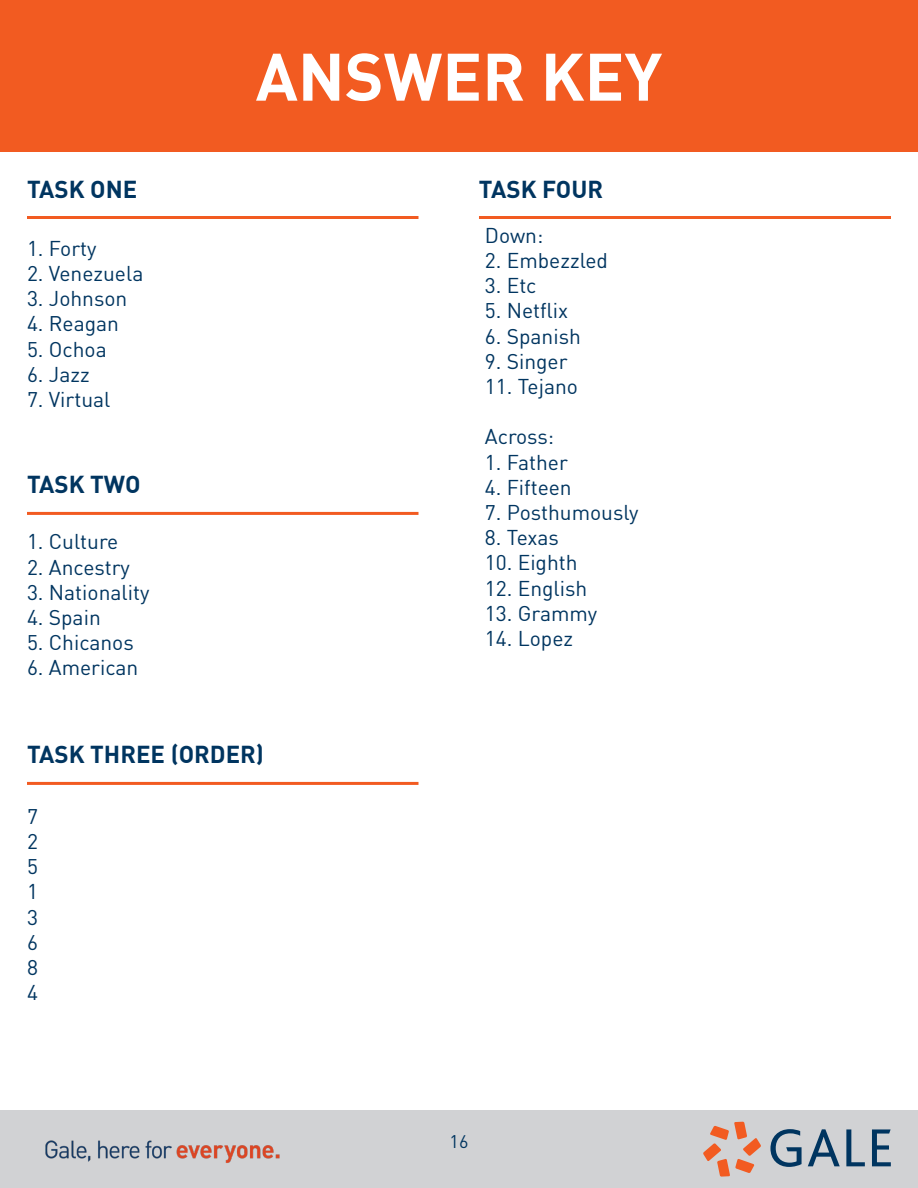
<style>
.page{position:relative;width:918px;height:1188px;background:#fff}
.page>*{position:absolute;margin:0;border:0;box-sizing:border-box;transform-origin:0 0}
.t1{font:700 66px "DIN";color:#fff}
.t2{font:700 24px "DIN";color:#003560}
.t3{font:21px "DIN";color:#003560}
.t4{font:18px "DIN";color:#003560}
</style>
<div class="page">
<div style="left:0;top:1110px;width:918px;height:78px;background:#d1d2d4"></div>
<svg style="left:703px;top:1122px;width:58px;height:55px"></svg>
<svg style="left:770px;top:1129px;width:32px;height:38px"></svg>
<svg style="left:808px;top:1129px;width:32px;height:37px"></svg>
<svg style="left:846px;top:1129px;width:19px;height:37px"></svg>
<svg style="left:872px;top:1129px;width:19px;height:37px"></svg>
<img style="left:45px;top:1140px;width:235px;height:23px">
<div style="left:0;top:0;width:918px;height:151px;background:#f25b21"></div>
<hr style="left:27px;top:216px;width:391px;height:3px;background:#f25b21">
<hr style="left:27px;top:512px;width:391px;height:3px;background:#f25b21">
<hr style="left:27px;top:782px;width:391px;height:3px;background:#f25b21">
<hr style="left:479px;top:216px;width:412px;height:3px;background:#f25b21">
<p class="t2" style="left:27px;top:173px;width:112px">TASK ONE</p>
<p class="t3" style="left:27px;top:235px;width:71px">1. Forty</p>
<p class="t3" style="left:27px;top:260px;width:118px">2. Venezuela</p>
<p class="t3" style="left:27px;top:285px;width:102px">3. Johnson</p>
<p class="t3" style="left:27px;top:311px;width:94px">4. Reagan</p>
<p class="t3" style="left:27px;top:336px;width:81px">5. Ochoa</p>
<p class="t3" style="left:27px;top:361px;width:64px">6. Jazz</p>
<p class="t3" style="left:27px;top:386px;width:85px">7. Virtual</p>
<p class="t2" style="left:27px;top:469px;width:115px">TASK TWO</p>
<p class="t3" style="left:27px;top:529px;width:93px">1. Culture</p>
<p class="t3" style="left:27px;top:554px;width:105px">2. Ancestry</p>
<p class="t3" style="left:27px;top:579px;width:124px">3. Nationality</p>
<p class="t3" style="left:27px;top:604px;width:75px">4. Spain</p>
<p class="t3" style="left:27px;top:630px;width:108px">5. Chicanos</p>
<p class="t3" style="left:27px;top:655px;width:113px">6. American</p>
<p class="t1" style="left:256px;top:34px;width:408px">ANSWER KEY</p>
<p class="t2" style="left:479px;top:173px;width:126px">TASK FOUR</p>
<p class="t3" style="left:485px;top:222px;width:60px">Down:</p>
<p class="t3" style="left:485px;top:247px;width:125px">2. Embezzled</p>
<p class="t3" style="left:485px;top:272px;width:53px">3. Etc</p>
<p class="t3" style="left:485px;top:298px;width:85px">5. Netflix</p>
<p class="t3" style="left:485px;top:323px;width:98px">6. Spanish</p>
<p class="t3" style="left:485px;top:348px;width:84px">9. Singer</p>
<p class="t3" style="left:485px;top:373px;width:95px">11. Tejano</p>
<p class="t3" style="left:485px;top:424px;width:71px">Across:</p>
<p class="t3" style="left:485px;top:449px;width:85px">1. Father</p>
<p class="t3" style="left:485px;top:474px;width:88px">4. Fifteen</p>
<p class="t3" style="left:485px;top:499px;width:155px">7. Posthumously</p>
<p class="t3" style="left:485px;top:524px;width:76px">8. Texas</p>
<p class="t3" style="left:485px;top:550px;width:94px">10. Eighth</p>
<p class="t3" style="left:485px;top:575px;width:104px">12. English</p>
<p class="t3" style="left:485px;top:600px;width:114px">13. Grammy</p>
<p class="t3" style="left:485px;top:625px;width:90px">14. Lopez</p>
<p class="t2" style="left:27px;top:739px;width:239px">TASK THREE (ORDER)</p>
<p class="t3" style="left:27px;top:803px;width:12px">7</p>
<p class="t3" style="left:27px;top:828px;width:12px">2</p>
<p class="t3" style="left:27px;top:854px;width:12px">5</p>
<p class="t3" style="left:27px;top:879px;width:12px">1</p>
<p class="t3" style="left:27px;top:904px;width:12px">3</p>
<p class="t3" style="left:27px;top:929px;width:12px">6</p>
<p class="t3" style="left:27px;top:954px;width:12px">8</p>
<p class="t3" style="left:27px;top:980px;width:12px">4</p>
<p class="t4" style="left:450px;top:1130px;width:20px">16</p>
</div>
